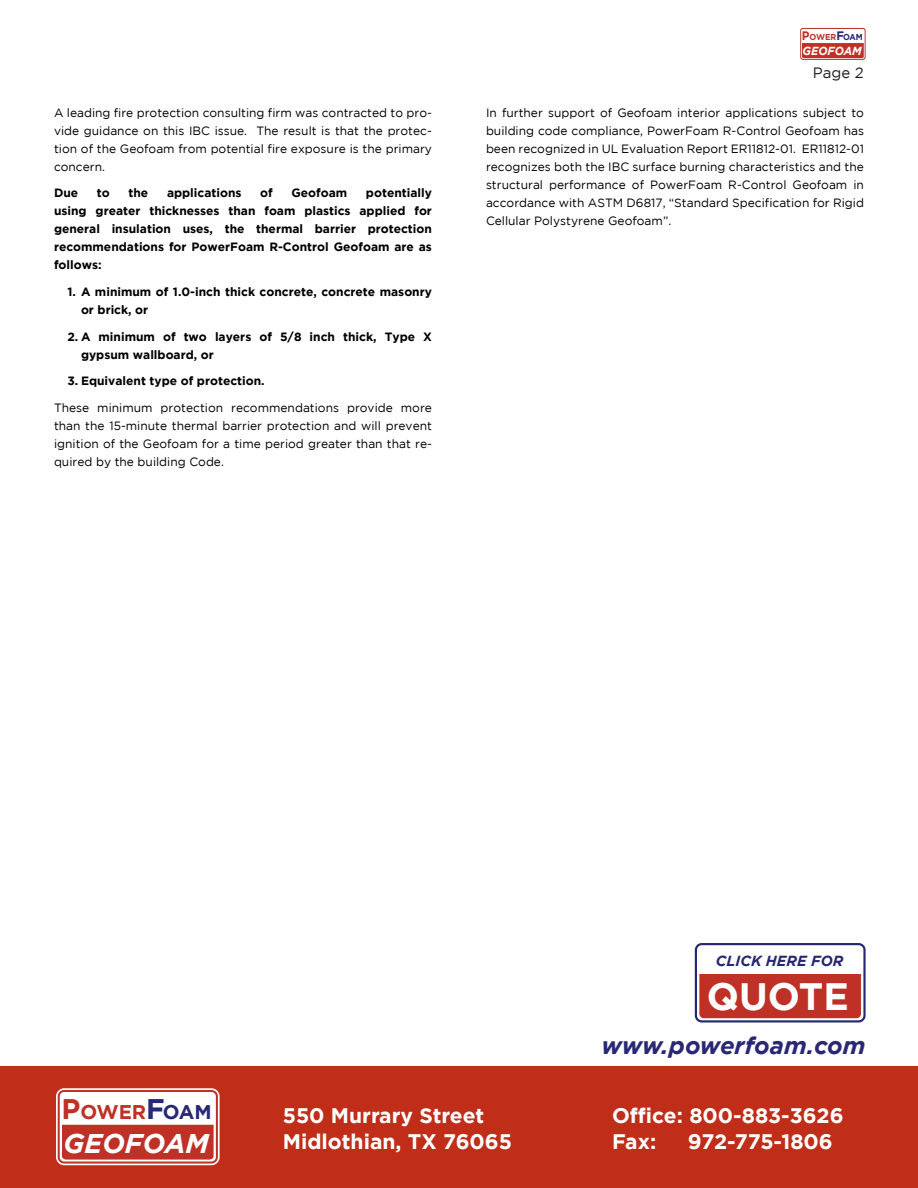
<style>
.page{position:relative;width:918px;height:1188px;background:#fff}
.page>*{position:absolute;margin:0;border:0;box-sizing:border-box;transform-origin:0 0}
.t1{font:700 38.1px "Gotham";color:#fff}
.t2{font:italic 700 27px "Gotham";color:#fff}
.Body_Subhead{font:italic 700 24px "Gotham";letter-spacing:-.005em;color:#292875}
.t3{font:700 21px/25.2px "Gotham";color:#fff}
.t4{font:700 19.8px "Gotham";color:#bf3126}
.Page_Number{font:15px "Gotham";color:#231f20}
.t5{font:italic 700 14.55px "Gotham";color:#262770}
.Technical_Bulletin_B{font:12px/18px "Gotham";color:#000;text-align:justify}
.Technical_Bulletin_B-2{font:700 12px/18px "Gotham";color:#000}
.t6{font:italic 700 11.7px "Gotham";color:#fff;scale:.94 1}
.t7{font:700 8.55px "Gotham";color:#bf3126;scale:.94 1}
.s1{font-size:12.3px}
.s2{font-size:12.3px;color:#292875}
.s3{color:#292875}
.s4{font-size:28.35px}
.s5{font-size:28.35px;color:#292875}
</style>
<div class="page">
<div style="left:0;top:1066px;width:918px;height:122px;background:#c02d19"></div>
<div style="left:56px;top:1088px;width:164px;height:77px;border:5px solid #fff;border-radius:5px"></div>
<div style="left:59px;top:1091px;width:158px;height:72px;background:#fff;border-radius:5px"></div>
<div style="left:58px;top:1090px;width:160px;height:74px;border:2px solid #bf3126;border-radius:5px"></div>
<div style="left:62px;top:1125px;width:152px;height:35px;background:#bf3126"></div>
<svg style="left:694px;top:943px;width:172px;height:80px"></svg>
<div style="left:800px;top:27px;width:66px;height:34px;border:2px solid #fff;border-radius:2px"></div>
<div style="left:801px;top:28px;width:64px;height:31px;background:#fff;border-radius:2px"></div>
<div style="left:800px;top:28px;width:66px;height:32px;border:1px solid #bf3126;border-radius:2px"></div>
<svg style="left:802px;top:43px;width:62px;height:15px"></svg>
<p class="Technical_Bulletin_B" style="left:54px;top:103px;width:380px">A leading fire protection consulting firm was contracted to pro&shy;vide guidance on this IBC issue. The result is that the protec&shy;tion of the Geofoam from potential fire exposure is the primary concern.</p>
<p class="Technical_Bulletin_B-2" style="left:54px;top:184px;width:26px">Due</p>
<p class="Technical_Bulletin_B-2" style="left:97px;top:184px;width:14px">to</p>
<p class="Technical_Bulletin_B-2" style="left:129px;top:184px;width:21px">the</p>
<p class="Technical_Bulletin_B-2" style="left:167px;top:184px;width:76px">applications</p>
<p class="Technical_Bulletin_B-2" style="left:260px;top:184px;width:14px">of</p>
<p class="Technical_Bulletin_B-2" style="left:292px;top:184px;width:57px">Geofoam</p>
<p class="Technical_Bulletin_B-2" style="left:54px;top:184px;width:380px;text-align:justify;text-indent:312px">potentially using greater thicknesses than foam plastics applied for general insulation uses, the thermal barrier protection recommendations for PowerFoam R-Control Geofoam are as follows:</p>
<p class="Technical_Bulletin_B-2" style="left:81px;top:282px;width:353px;text-indent:-14px">1. A minimum of 1.0-inch thick concrete, concrete masonry or brick, or</p>
<p class="Technical_Bulletin_B-2" style="left:81px;top:327px;width:353px;text-indent:-14px">2. A minimum of two layers of 5/8 inch thick, Type X gypsum wallboard, or</p>
<p class="Technical_Bulletin_B-2" style="left:68px;top:372px;width:199px">3. Equivalent type of protection.</p>
<p class="Technical_Bulletin_B" style="left:54px;top:399px;width:380px">These minimum protection recommendations provide more than the 15-minute thermal barrier protection and will prevent ignition of the Geofoam for a time period greater than that re&shy;quired by the building Code.</p>
<p class="t7" style="left:802px;top:32px;width:67px"><span class="s1">P</span>OWER<span class="s2">F</span><span class="s3">OAM</span></p>
<p class="t6" style="left:803px;top:44px;width:65px">GEOFOAM</p>
<p class="Page_Number" style="left:813px;top:65px;width:52px">Page 2</p>
<p class="Technical_Bulletin_B" style="left:486px;top:103px;width:380px">In further support of Geofoam interior applications subject to building code compliance, PowerFoam R-Control Geofoam has been recognized in UL Evaluation Report ER11812-01. ER11812-01 recognizes both the IBC surface burning characteristics and the structural performance of PowerFoam R-Control Geofoam in accordance with ASTM D6817, “Standard Specification for Rigid Cellular Polystyrene Geofoam”.</p>
<p class="t5" style="left:716px;top:953px;width:129px">CLICK HERE FOR</p>
<p class="t1" style="left:707px;top:974px;width:144px">QUOTE</p>
<p class="Body_Subhead" style="left:602px;top:1031px;width:265px">www.powerfoam.com</p>
<p class="t4" style="left:61px;top:1100px;width:152px"><span class="s4">P</span>OWER<span class="s5">F</span><span class="s3">OAM</span></p>
<p class="t2" style="left:63px;top:1128px;width:147px">GEOFOAM</p>
<p class="t3" style="left:283px;top:1103px;width:231px">550 Murrary Street<br>Midlothian, TX 76065</p>
<p class="t3" style="left:612px;top:1103px;width:233px">Office: 800-883-3626<br>Fax:</p>
<p class="t3" style="left:688px;top:1128px;width:147px">972-775-1806</p>
</div>
